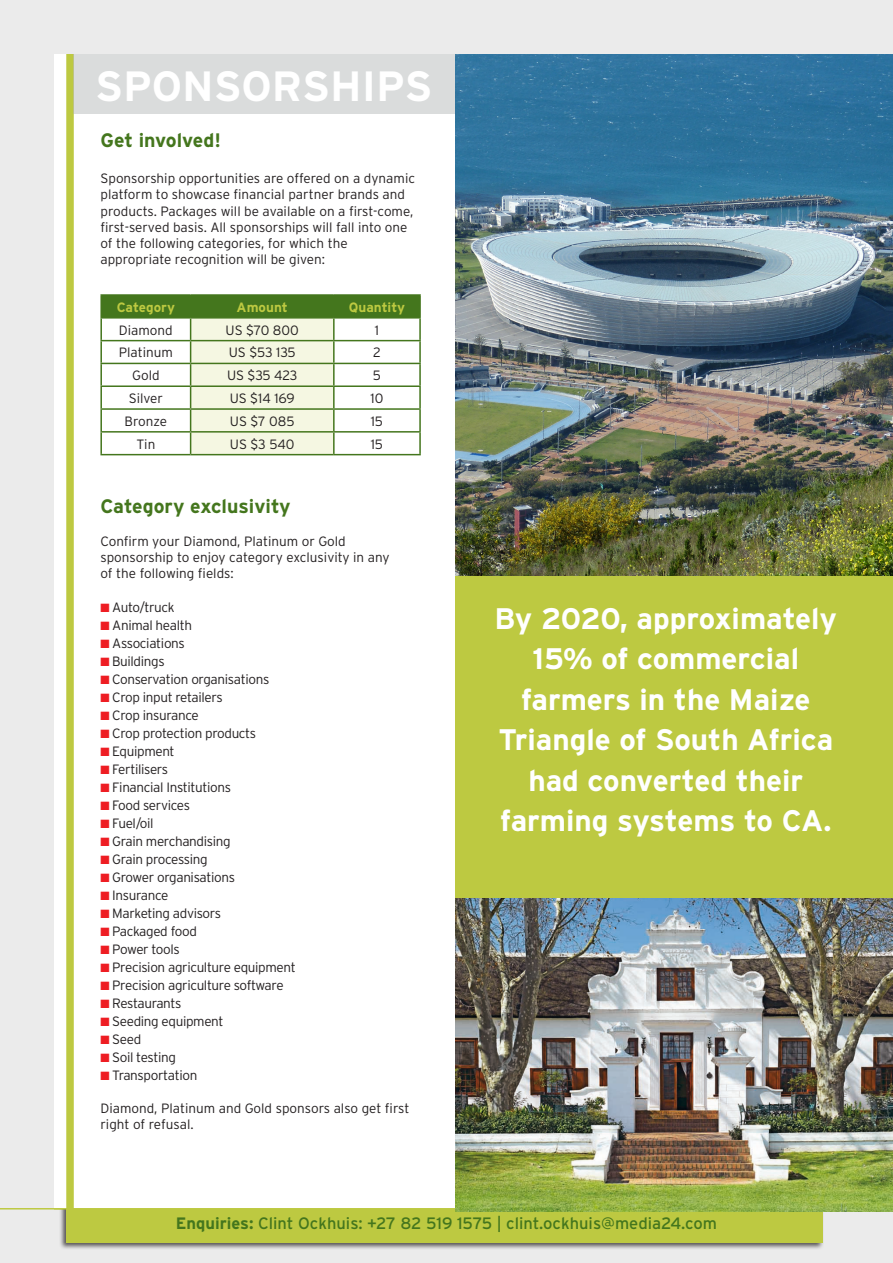
<style>
.page{position:relative;width:893px;height:1263px;background:#ebebeb}
.page>*{position:absolute;margin:0;border:0;box-sizing:border-box;transform-origin:0 0}
.t1{font:700 42.3px "Interstate";color:#fff}
.t2{font:700 29.7px/40.5px "Interstate";color:#fff;text-align:center}
.t3{font:700 19.5px "Interstate";color:#44761d}
.t4{font:16.5px "Interstate";color:#44761d}
.t5{font:300 13.5px "Interstate";letter-spacing:-.025em;color:#231f20}
.t6{font:300 13.5px/16.2px "Interstate";color:#231f20}
.t7{font:700 13.5px "Interstate";color:#bdc941}
.s1{color:#ee1d23}
.s2{font-weight:700}
</style>
<div class="page">
<div style="left:59px;top:1186px;width:765px;height:64px;background:#231f20;opacity:.75"></div>
<div style="left:66px;top:1209px;width:766px;height:33px;background:#bdc941"></div>
<div style="left:54px;top:54px;width:785px;height:1155px;background:#fff"></div>
<div style="left:66px;top:54px;width:8px;height:1157px;background:#bdc941"></div>
<div style="left:74px;top:54px;width:765px;height:60px;background:#dadcdc"></div>
<div style="left:455px;top:574px;width:438px;height:325px;background:#bdc941"></div>
<img style="left:455px;top:54px;width:438px;height:521px">
<hr style="left:0;top:1208px;width:893px;height:1px;background:#bdc941">
<img style="left:455px;top:899px;width:438px;height:312px">
<hr style="left:100px;top:294px;width:91px;height:2px;background:#44761d">
<hr style="left:100px;top:296px;width:2px;height:21px;background:#44761d">
<hr style="left:191px;top:294px;width:143px;height:2px;background:#44761d">
<hr style="left:334px;top:294px;width:87px;height:2px;background:#44761d">
<hr style="left:419px;top:296px;width:2px;height:21px;background:#44761d">
<hr style="left:100px;top:317px;width:91px;height:2px;background:#44761d">
<hr style="left:100px;top:319px;width:2px;height:21px;background:#44761d">
<hr style="left:334px;top:317px;width:87px;height:2px;background:#44761d">
<hr style="left:419px;top:319px;width:2px;height:21px;background:#44761d">
<hr style="left:100px;top:340px;width:91px;height:1px;background:#44761d">
<hr style="left:100px;top:341px;width:2px;height:22px;background:#44761d">
<hr style="left:334px;top:340px;width:87px;height:1px;background:#44761d">
<hr style="left:419px;top:341px;width:2px;height:22px;background:#44761d">
<hr style="left:100px;top:363px;width:91px;height:1px;background:#44761d">
<hr style="left:100px;top:364px;width:2px;height:21px;background:#44761d">
<hr style="left:334px;top:363px;width:87px;height:1px;background:#44761d">
<hr style="left:419px;top:364px;width:2px;height:21px;background:#44761d">
<hr style="left:100px;top:385px;width:91px;height:2px;background:#44761d">
<hr style="left:100px;top:387px;width:2px;height:21px;background:#44761d">
<hr style="left:334px;top:385px;width:87px;height:2px;background:#44761d">
<hr style="left:419px;top:387px;width:2px;height:21px;background:#44761d">
<hr style="left:100px;top:408px;width:91px;height:2px;background:#44761d">
<hr style="left:100px;top:410px;width:2px;height:21px;background:#44761d">
<hr style="left:334px;top:408px;width:87px;height:2px;background:#44761d">
<hr style="left:419px;top:410px;width:2px;height:21px;background:#44761d">
<hr style="left:100px;top:431px;width:91px;height:2px;background:#44761d">
<hr style="left:100px;top:433px;width:2px;height:21px;background:#44761d">
<svg style="left:101px;top:296px;width:319px;height:158px"></svg>
<hr style="left:334px;top:431px;width:87px;height:2px;background:#44761d">
<hr style="left:333px;top:433px;width:2px;height:21px;background:#44761d">
<hr style="left:419px;top:433px;width:2px;height:21px;background:#44761d">
<hr style="left:100px;top:454px;width:91px;height:1px;background:#44761d">
<hr style="left:191px;top:454px;width:143px;height:1px;background:#44761d">
<hr style="left:334px;top:454px;width:87px;height:1px;background:#44761d">
<p class="t1" style="left:95px;top:60px;width:339px">SPONSORSHIPS</p>
<p class="t3" style="left:100px;top:129px;width:122px">Get involved!</p>
<p class="t6" style="left:100px;top:170px;width:316px">Sponsorship opportunities are offered on a dynamic platform to showcase financial partner brands and products. Packages will be available on a first-come, first-served basis. All sponsorships will fall into one of the following categories, for which the appropriate recognition will be given:</p>
<p class="t7" style="left:117px;top:299px;width:60px">Category</p>
<p class="t7" style="left:237px;top:299px;width:53px">Amount</p>
<p class="t7" style="left:349px;top:299px;width:58px">Quantity</p>
<p class="t6" style="left:119px;top:322px;width:55px">Diamond</p>
<p class="t5" style="left:226px;top:322px;width:75px">US $70 800</p>
<p class="t5" style="left:375px;top:322px;width:6px">1</p>
<p class="t6" style="left:119px;top:344px;width:56px">Platinum</p>
<p class="t5" style="left:229px;top:344px;width:68px">US $53 135</p>
<p class="t5" style="left:373px;top:344px;width:9px">2</p>
<p class="t5" style="left:132px;top:367px;width:29px">Gold</p>
<p class="t5" style="left:227px;top:367px;width:72px">US $35 423</p>
<p class="t5" style="left:373px;top:367px;width:10px">5</p>
<p class="t5" style="left:129px;top:390px;width:36px">Silver</p>
<p class="t5" style="left:230px;top:390px;width:67px">US $14 169</p>
<p class="t5" style="left:370px;top:390px;width:14px">10</p>
<p class="t5" style="left:125px;top:413px;width:44px">Bronze</p>
<p class="t5" style="left:230px;top:413px;width:66px">US $7 085</p>
<p class="t5" style="left:371px;top:413px;width:14px">15</p>
<p class="t5" style="left:136px;top:436px;width:20px">Tin</p>
<p class="t5" style="left:230px;top:436px;width:66px">US $3 540</p>
<p class="t5" style="left:371px;top:436px;width:14px">15</p>
<p class="t3" style="left:100px;top:494px;width:192px">Category exclusivity</p>
<p class="t6" style="left:100px;top:533px;width:291px">Confirm your Diamond, Platinum or Gold sponsorship to enjoy category exclusivity in any of the following fields:</p>
<p class="t5" style="left:100px;top:599px;width:76px"><span class="s1">■</span> Auto/truck</p>
<p class="t5" style="left:100px;top:617px;width:93px"><span class="s1">■</span> Animal health</p>
<p class="t5" style="left:100px;top:635px;width:86px"><span class="s1">■</span> Associations</p>
<p class="t5" style="left:100px;top:653px;width:66px"><span class="s1">■</span> Buildings</p>
<p class="t5" style="left:100px;top:671px;width:170px"><span class="s1">■</span> Conservation organisations</p>
<p class="t5" style="left:100px;top:689px;width:124px"><span class="s1">■</span> Crop input retailers</p>
<p class="t5" style="left:100px;top:707px;width:100px"><span class="s1">■</span> Crop insurance</p>
<p class="t5" style="left:100px;top:725px;width:157px"><span class="s1">■</span> Crop protection products</p>
<p class="t5" style="left:100px;top:743px;width:76px"><span class="s1">■</span> Equipment</p>
<p class="t5" style="left:100px;top:761px;width:69px"><span class="s1">■</span> Fertilisers</p>
<p class="t5" style="left:100px;top:779px;width:132px"><span class="s1">■</span> Financial Institutions</p>
<p class="t5" style="left:100px;top:797px;width:91px"><span class="s1">■</span> Food services</p>
<p class="t5" style="left:100px;top:815px;width:55px"><span class="s1">■</span> Fuel/oil</p>
<p class="t5" style="left:100px;top:833px;width:132px"><span class="s1">■</span> Grain merchandising</p>
<p class="t5" style="left:100px;top:851px;width:109px"><span class="s1">■</span> Grain processing</p>
<p class="t5" style="left:100px;top:869px;width:136px"><span class="s1">■</span> Grower organisations</p>
<p class="t5" style="left:100px;top:887px;width:69px"><span class="s1">■</span> Insurance</p>
<p class="t5" style="left:100px;top:905px;width:122px"><span class="s1">■</span> Marketing advisors</p>
<p class="t5" style="left:100px;top:923px;width:98px"><span class="s1">■</span> Packaged food</p>
<p class="t5" style="left:100px;top:941px;width:81px"><span class="s1">■</span> Power tools</p>
<p class="t5" style="left:100px;top:959px;width:197px"><span class="s1">■</span> Precision agriculture equipment</p>
<p class="t5" style="left:100px;top:977px;width:185px"><span class="s1">■</span> Precision agriculture software</p>
<p class="t5" style="left:100px;top:995px;width:82px"><span class="s1">■</span> Restaurants</p>
<p class="t5" style="left:100px;top:1013px;width:125px"><span class="s1">■</span> Seeding equipment</p>
<p class="t5" style="left:100px;top:1031px;width:42px"><span class="s1">■</span> Seed</p>
<p class="t5" style="left:100px;top:1049px;width:77px"><span class="s1">■</span> Soil testing</p>
<p class="t5" style="left:100px;top:1067px;width:98px"><span class="s1">■</span> Transportation</p>
<p class="t6" style="left:100px;top:1100px;width:310px">Diamond, Platinum and Gold sponsors also get first right of refusal.</p>
<p class="t2" style="left:495px;top:598px;width:344px">By 2020, approximately<br>15% of commercial farmers in the Maize<br>Triangle of South Africa had converted their farming systems to CA.</p>
<p class="t4" style="left:176px;top:1213px;width:543px"><span class="s2">Enquiries:</span> Clint Ockhuis: +27 82 519 1575 | clint.ockhuis@media24.com</p>
</div>
